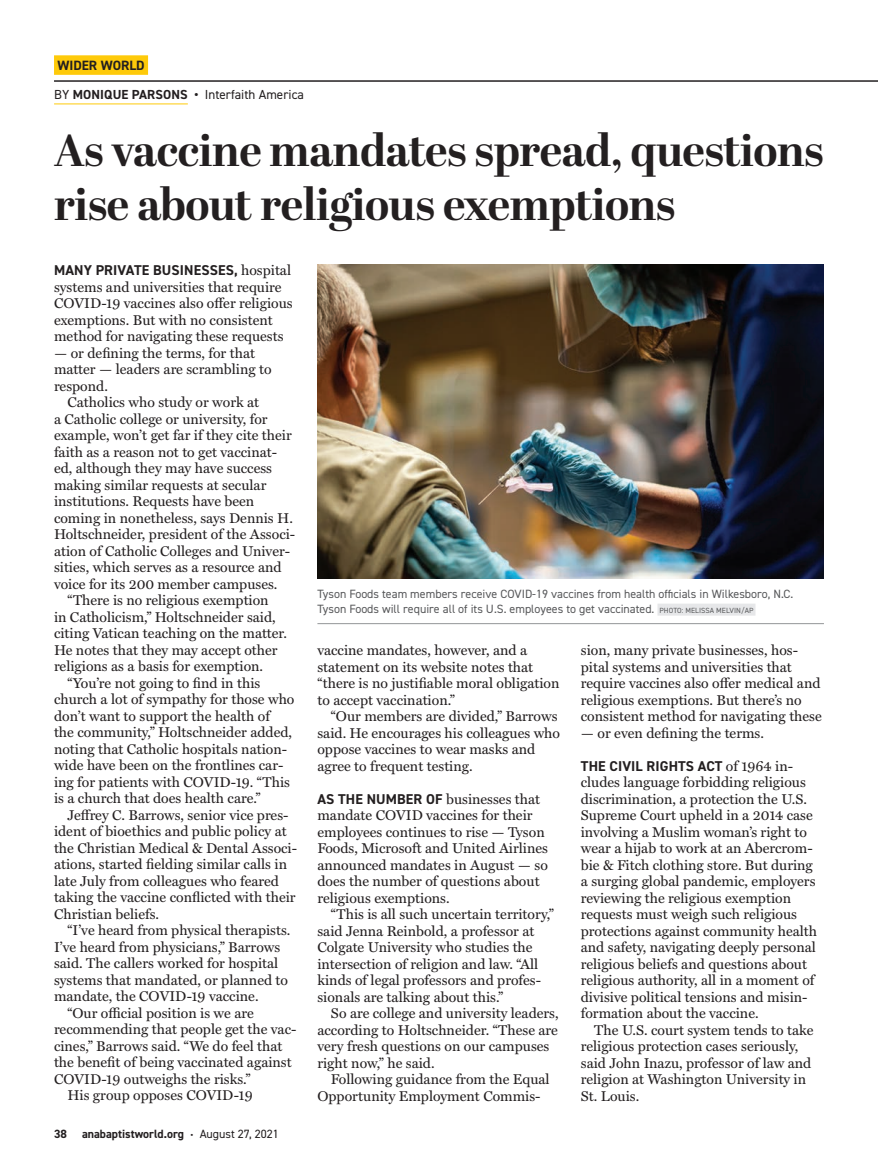
<style>
.page{position:relative;width:878px;height:1175px;background:#fff}
.page>*{position:absolute;margin:0;border:0;box-sizing:border-box;transform-origin:0 0}
.t1{font:700 45px "Abril Display";letter-spacing:-.01em;color:#231f20}
.t2{font:14.25px/16.5px "Miller Text";color:#231f20}
.t3{font:700 13.5px "DIN2014";color:#231f20}
.t4{font:13.2px "DIN2014";color:#231f20}
.t5{font:12px/14.4px "DIN2014";color:#57585a}
.t6{font:700 12px "DIN2014";color:#231f20}
.s1{font-weight:700}
.s2{font-family:"DIN2014";font-weight:700}
.s3{font-weight:400}
.s4{font-size:7.5px}
</style>
<div class="page">
<div style="left:657px;top:603px;width:98px;height:12px;background:#e6e7e9"></div>
<hr style="left:317px;top:623px;width:507px;height:1px;background:#939598">
<div style="left:54px;top:55px;width:94px;height:20px;background:#feca0a"></div>
<hr style="left:54px;top:80px;width:824px;height:2px;background:#231f20">
<hr style="left:54px;top:104px;width:134px;height:1px;background:#feca0a">
<img style="left:317px;top:265px;width:507px;height:313px">
<p class="t3" style="left:57px;top:56px;width:89px">WIDER WORLD</p>
<p class="t4" style="left:54px;top:87px;width:251px">BY <span class="s1">MONIQUE PARSONS •</span> Interfaith America</p>
<p class="t1" style="left:54px;top:119px;width:771px">As vaccine mandates spread, questions</p>
<p class="t1" style="left:54px;top:173px;width:623px">rise about religious exemptions</p>
<p class="t2" style="left:54px;top:261px;width:240px"><span class="s2">MANY PRIVATE BUSINESSES,</span> hospital systems and universities that require COVID-19 vaccines also offer religious exemptions. But with no consistent method for navigating these requests</p>
<p class="t2" style="left:54px;top:343px;width:219px">— or defining the terms, for that matter — leaders are scrambling to respond.</p>
<p class="t2" style="left:54px;top:393px;width:243px;text-indent:13px">Catholics who study or work at<br>a Catholic college or university, for example, won’t get far if they cite their faith as a reason not to get vaccinat&shy;ed, although they may have success making similar requests at secular institutions. Requests have been coming in nonetheless, says Dennis H.<br>Holtschneider, president of the Associ&shy;ation of Catholic Colleges and Univer&shy;sities, which serves as a resource and voice for its 200 member campuses.</p>
<p class="t2" style="left:54px;top:591px;width:234px;text-indent:13px">“There is no religious exemption<br>in Catholicism,” Holtschneider said, citing Vatican teaching on the matter.<br>He notes that they may accept other religions as a basis for exemption.</p>
<p class="t2" style="left:54px;top:673px;width:242px;text-indent:13px">“You’re not going to find in this church a lot of sympathy for those who don’t want to support the health of<br>the community,” Holtschneider added, noting that Catholic hospitals nation&shy;wide have been on the frontlines car&shy;ing for patients with COVID-19. “This is a church that does health care.”</p>
<p class="t2" style="left:54px;top:805px;width:245px;text-indent:13px">Jeffrey C. Barrows, senior vice pres&shy;ident of bioethics and public policy at the Christian Medical &amp; Dental Associ&shy;ations, started fielding similar calls in late July from colleagues who feared taking the vaccine conflicted with their Christian beliefs.</p>
<p class="t2" style="left:54px;top:921px;width:238px;text-indent:13px">“I’ve heard from physical therapists.<br>I’ve heard from physicians,” Barrows said. The callers worked for hospital systems that mandated, or planned to mandate, the COVID-19 vaccine.</p>
<p class="t2" style="left:54px;top:1003px;width:244px;text-indent:13px">“Our official position is we are recommending that people get the vac&shy;cines,” Barrows said. “We do feel that the benefit of being vaccinated against COVID-19 outweighs the risks.”</p>
<p class="t2" style="left:67px;top:1086px;width:187px">His group opposes COVID-19</p>
<p class="t6" style="left:54px;top:1125px;width:14px">38</p>
<p class="t6" style="left:82px;top:1125px;width:198px">anabaptistworld.org <span class="s3">• August 27, 2021</span></p>
<p class="t5" style="left:317px;top:586px;width:477px">Tyson Foods team members receive COVID-19 vaccines from health officials in Wilkesboro, N.C.<br>Tyson Foods will require all of its U.S. employees to get vaccinated. <span class="s4">PHOTO: MELISSA MELVIN/AP</span></p>
<p class="t2" style="left:317px;top:641px;width:243px">vaccine mandates, however, and a statement on its website notes that “there is no justifiable moral obligation to accept vaccination.”</p>
<p class="t2" style="left:317px;top:707px;width:244px;text-indent:13px">“Our members are divided,” Barrows said. He encourages his colleagues who oppose vaccines to wear masks and agree to frequent testing.</p>
<p class="t2" style="left:317px;top:789px;width:232px"><span class="s2">AS THE NUMBER OF</span> businesses that mandate COVID vaccines for their employees continues to rise — Tyson<br>Foods, Microsoft and United Airlines announced mandates in August — so does the number of questions about religious exemptions.</p>
<p class="t2" style="left:317px;top:905px;width:238px;text-indent:14px">“This is all such uncertain territory,” said Jenna Reinbold, a professor at Colgate University who studies the intersection of religion and law. “All kinds of legal professors and profes&shy;sionals are talking about this.”</p>
<p class="t2" style="left:317px;top:1004px;width:243px;text-indent:13px">So are college and university leaders, according to Holtschneider. “These are very fresh questions on our campuses right now,” he said.</p>
<p class="t2" style="left:317px;top:1070px;width:234px;text-indent:13px">Following guidance from the Equal<br>Opportunity Employment Commis-</p>
<p class="t2" style="left:581px;top:641px;width:242px">sion, many private businesses, hos&shy;pital systems and universities that require vaccines also offer medical and religious exemptions. But there’s no consistent method for navigating these</p>
<p class="t2" style="left:580px;top:723px;width:185px">— or even defining the terms.</p>
<p class="t2" style="left:580px;top:756px;width:238px"><span class="s2">THE CIVIL RIGHTS ACT</span> of 1964 in&shy;cludes language forbidding religious discrimination, a protection the U.S.<br>Supreme Court upheld in a 2014 case involving a Muslim woman’s right to wear a hijab to work at an Abercrom&shy;bie &amp; Fitch clothing store. But during a surging global pandemic, employers reviewing the religious exemption requests must weigh such religious protections against community health and safety, navigating deeply personal religious beliefs and questions about religious authority, all in a moment of divisive political tensions and misin&shy;formation about the vaccine.</p>
<p class="t2" style="left:580px;top:1020px;width:234px;text-indent:13px">The U.S. court system tends to take religious protection cases seriously, said John Inazu, professor of law and religion at Washington University in<br>St. Louis.</p>
</div>
